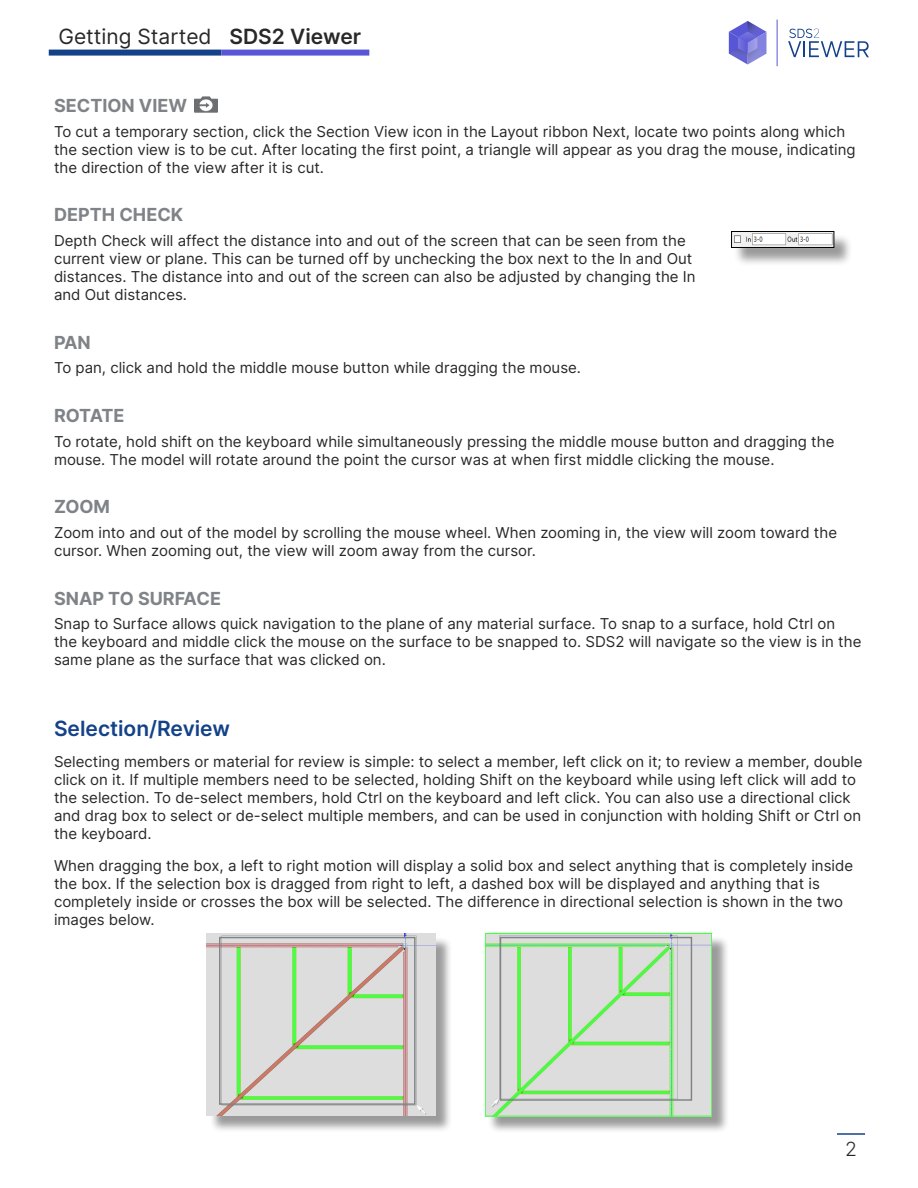
<style>
.page{position:relative;width:918px;height:1188px;background:#fff}
.page>*{position:absolute;margin:0;border:0;box-sizing:border-box;transform-origin:0 0}
.t1{font:21px "Inter";color:#282828}
.Heading_1{font:600 21px "Inter";color:#144288}
.t2{font:300 19.5px "Inter";color:#282828}
.Subhead{font:700 18px "Inter";color:#7f8387}
.t3{font:15px/18px "Inter";color:#282828}
.s1{font-weight:600}
</style>
<div class="page">
<div style="left:49px;top:50px;width:172px;height:6px;background:#144288"></div>
<div style="left:221px;top:50px;width:148px;height:6px;background:#5856d6"></div>
<hr style="left:777px;top:20px;width:1px;height:46px;background:#5856d6">
<svg style="left:729px;top:21px;width:37px;height:43px"></svg>
<svg style="left:788px;top:29px;width:81px;height:28px"></svg>
<hr style="left:837px;top:1133px;width:28px;height:2px;background:#144288">
<div style="left:733px;top:233px;width:120px;height:33px;background:#000;opacity:.4"></div>
<img style="left:733px;top:233px;width:99px;height:13px">
<div style="left:731px;top:231px;width:103px;height:17px;border:1px solid #000"></div>
<div style="left:209px;top:936px;width:244px;height:198px;background:#000;opacity:.4"></div>
<img style="left:207px;top:934px;width:228px;height:182px">
<div style="left:487px;top:935px;width:242px;height:199px;background:#000;opacity:.4"></div>
<img style="left:487px;top:935px;width:223px;height:179px">
<div style="left:485px;top:933px;width:227px;height:183px;border:1px solid #47ff47"></div>
<div style="left:219px;top:937px;width:197px;height:168px;border:1px solid #7f8387"></div>
<div style="left:500px;top:937px;width:192px;height:164px;border:1px solid #7f8387"></div>
<img style="left:194px;top:96px;width:24px;height:17px">
<h1 class="t1" style="left:58px;top:21px;width:304px">Getting Started <span class="s1">SDS2 Viewer</span></h1>
<p class="Subhead" style="left:54px;top:92px;width:135px">SECTION VIEW</p>
<p class="t3" style="left:54px;top:122px;width:803px">To cut a temporary section, click the Section View icon in the Layout ribbon Next, locate two points along which the section view is to be cut. After locating the first point, a triangle will appear as you drag the mouse, indicating the direction of the view after it is cut.</p>
<p class="Subhead" style="left:54px;top:202px;width:131px">DEPTH CHECK</p>
<p class="t3" style="left:54px;top:231px;width:643px">Depth Check will affect the distance into and out of the screen that can be seen from the current view or plane. This can be turned off by unchecking the box next to the In and Out distances. The distance into and out of the screen can also be adjusted by changing the In and Out distances.</p>
<p class="Subhead" style="left:54px;top:329px;width:38px">PAN</p>
<p class="t3" style="left:54px;top:359px;width:529px">To pan, click and hold the middle mouse button while dragging the mouse.</p>
<p class="Subhead" style="left:54px;top:402px;width:72px">ROTATE</p>
<p class="t3" style="left:54px;top:432px;width:782px">To rotate, hold shift on the keyboard while simultaneously pressing the middle mouse button and dragging the mouse. The model will rotate around the point the cursor was at when first middle clicking the mouse.</p>
<p class="Subhead" style="left:54px;top:494px;width:58px">ZOOM</p>
<p class="t3" style="left:54px;top:523px;width:785px">Zoom into and out of the model by scrolling the mouse wheel. When zooming in, the view will zoom toward the cursor. When zooming out, the view will zoom away from the cursor.</p>
<p class="Subhead" style="left:54px;top:585px;width:169px">SNAP TO SURFACE</p>
<p class="t3" style="left:54px;top:615px;width:809px">Snap to Surface allows quick navigation to the plane of any material surface. To snap to a surface, hold Ctrl on the keyboard and middle click the mouse on the surface to be snapped to. SDS2 will navigate so the view is in the same plane as the surface that was clicked on.</p>
<p class="Heading_1" style="left:54px;top:713px;width:178px">Selection/Review</p>
<p class="t3" style="left:54px;top:752px;width:810px">Selecting members or material for review is simple: to select a member, left click on it; to review a member, double click on it. If multiple members need to be selected, holding Shift on the keyboard while using left click will add to the selection. To de-select members, hold Ctrl on the keyboard and left click. You can also use a directional click and drag box to select or de-select multiple members, and can be used in conjunction with holding Shift or Ctrl on the keyboard.</p>
<p class="t3" style="left:54px;top:856px;width:801px">When dragging the box, a left to right motion will display a solid box and select anything that is completely inside the box. If the selection box is dragged from right to left, a dashed box will be displayed and anything that is completely inside or crosses the box will be selected. The difference in directional selection is shown in the two images below.</p>
<h2 class="t2" style="left:845px;top:1134px;width:13px">2</h2>
</div>
